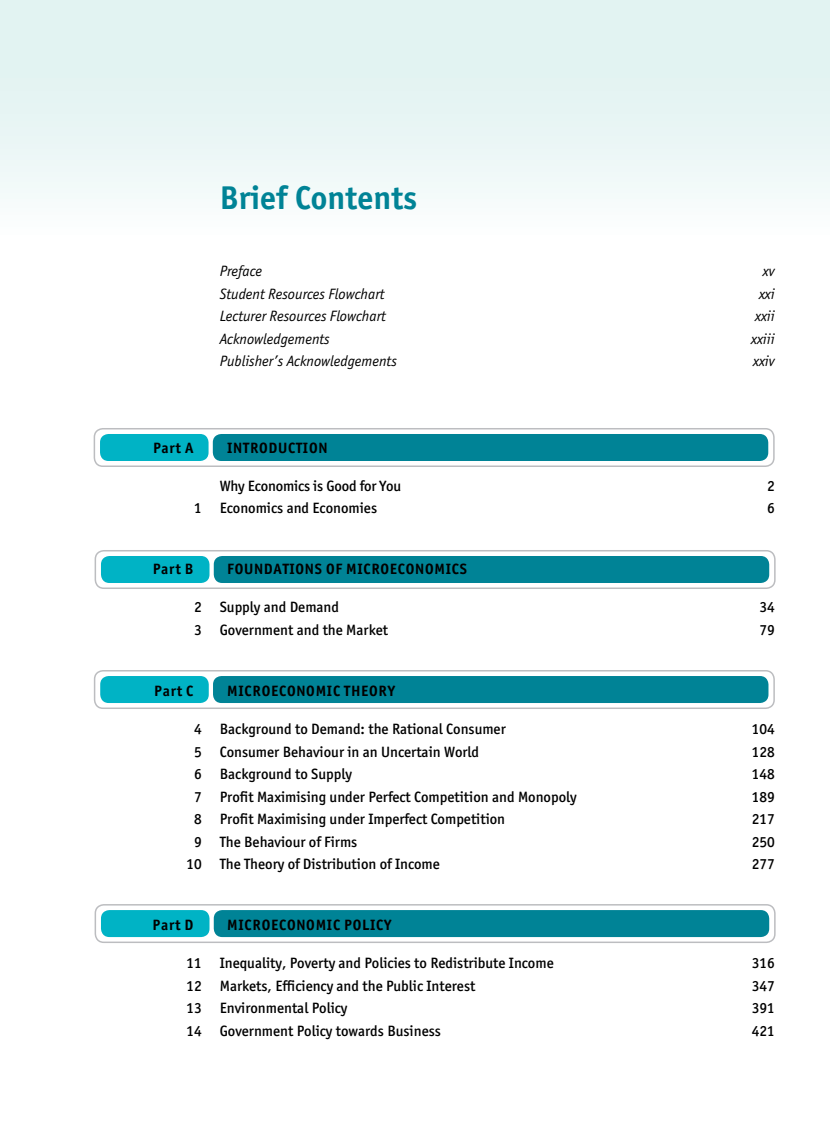
<style>
.page{position:relative;width:830px;height:1127px;background:#fff}
.page>*{position:absolute;margin:0;border:0;box-sizing:border-box;transform-origin:0 0}
.t1{font:700 33px "Officina Sans ITC Pro";color:#008396}
.t2{font:500 15px "Officina Sans ITC Pro";color:#000}
.t3{font:italic 15px "Officina Sans ITC Pro";color:#000}
.t4{font:700 15px "Officina Sans ITC Pro";letter-spacing:.05em;color:#000}
</style>
<div class="page">
<div style="left:0;top:0;width:829px;height:234px;background:linear-gradient(to bottom,#dcf0ef,#f8fcfc)"></div>
<div style="left:95px;top:905px;width:679px;height:37px;background:linear-gradient(to right,#f9fdfd,#f9fcfc);border-radius:9px"></div>
<div style="left:94px;top:904px;width:681px;height:39px;border:2px solid #bcbdc0;border-radius:9px"></div>
<div style="left:101px;top:910px;width:108px;height:27px;background:#00b3c5;border-radius:9px"></div>
<div style="left:214px;top:910px;width:554px;height:27px;background:#008396;border-radius:9px"></div>
<div style="left:94px;top:670px;width:680px;height:39px;border:2px solid #bcbdc0;border-radius:9px"></div>
<div style="left:100px;top:676px;width:109px;height:27px;background:#00b3c5;border-radius:9px"></div>
<div style="left:213px;top:676px;width:555px;height:27px;background:#008396;border-radius:9px"></div>
<div style="left:95px;top:550px;width:680px;height:39px;border:2px solid #bcbdc0;border-radius:9px"></div>
<div style="left:101px;top:556px;width:108px;height:27px;background:#00b3c5;border-radius:9px"></div>
<div style="left:214px;top:556px;width:554px;height:27px;background:#008396;border-radius:9px"></div>
<div style="left:94px;top:428px;width:680px;height:39px;border:2px solid #bcbdc0;border-radius:9px"></div>
<div style="left:100px;top:434px;width:108px;height:27px;background:#00b3c5;border-radius:9px"></div>
<div style="left:213px;top:434px;width:554px;height:27px;background:#008396;border-radius:9px"></div>
<h1 class="t1" style="left:220px;top:177px;width:199px">BRIEF CONTENTS</h1>
<p class="t3" style="left:220px;top:263px;width:44px">Preface</p>
<p class="t3" style="left:762px;top:263px;width:13px">xv</p>
<p class="t3" style="left:220px;top:285px;width:166px">Student Resources Flowchart</p>
<p class="t3" style="left:758px;top:285px;width:17px">xxi</p>
<p class="t3" style="left:220px;top:308px;width:167px">Lecturer Resources Flowchart</p>
<p class="t3" style="left:754px;top:308px;width:21px">xxii</p>
<p class="t3" style="left:220px;top:330px;width:111px">Acknowledgements</p>
<p class="t3" style="left:751px;top:330px;width:25px">xxiii</p>
<p class="t3" style="left:220px;top:353px;width:178px">Publisher’s Acknowledgements</p>
<p class="t3" style="left:752px;top:353px;width:23px">xxiv</p>
<p class="t4" style="left:153px;top:438px;width:42px">PART A</p>
<p class="t4" style="left:227px;top:438px;width:102px">INTRODUCTION</p>
<p class="t2" style="left:220px;top:477px;width:183px">Why Economics is Good for You</p>
<p class="t2" style="left:766px;top:477px;width:9px">2</p>
<p class="t2" style="left:194px;top:499px;width:184px">1 Economics and Economies</p>
<p class="t2" style="left:766px;top:499px;width:9px">6</p>
<p class="t4" style="left:153px;top:560px;width:42px">PART B</p>
<p class="t4" style="left:227px;top:560px;width:241px">FOUNDATIONS OF MICROECONOMICS</p>
<p class="t2" style="left:194px;top:598px;width:146px">2 Supply and Demand</p>
<p class="t2" style="left:759px;top:598px;width:17px">34</p>
<p class="t2" style="left:194px;top:621px;width:195px">3 Government and the Market</p>
<p class="t2" style="left:759px;top:621px;width:17px">79</p>
<p class="t4" style="left:154px;top:681px;width:41px">PART C</p>
<p class="t4" style="left:227px;top:681px;width:169px">MICROECONOMIC THEORY</p>
<p class="t2" style="left:194px;top:720px;width:313px">4 Background to Demand: the Rational Consumer</p>
<p class="t2" style="left:751px;top:720px;width:24px">104</p>
<p class="t2" style="left:194px;top:742px;width:286px">5 Consumer Behaviour in an Uncertain World</p>
<p class="t2" style="left:751px;top:742px;width:24px">128</p>
<p class="t2" style="left:194px;top:765px;width:159px">6 Background to Supply</p>
<p class="t2" style="left:751px;top:765px;width:24px">148</p>
<p class="t2" style="left:194px;top:787px;width:384px">7 Profit Maximising under Perfect Competition and Monopoly</p>
<p class="t2" style="left:751px;top:787px;width:24px">189</p>
<p class="t2" style="left:194px;top:810px;width:312px">8 Profit Maximising under Imperfect Competition</p>
<p class="t2" style="left:751px;top:810px;width:24px">217</p>
<p class="t2" style="left:194px;top:832px;width:165px">9 The Behaviour of Firms</p>
<p class="t2" style="left:751px;top:832px;width:24px">250</p>
<p class="t2" style="left:186px;top:855px;width:255px">10 The Theory of Distribution of Income</p>
<p class="t2" style="left:751px;top:855px;width:24px">277</p>
<p class="t4" style="left:152px;top:915px;width:42px">PART D</p>
<p class="t4" style="left:227px;top:915px;width:165px">MICROECONOMIC POLICY</p>
<p class="t2" style="left:186px;top:954px;width:368px">11 Inequality, Poverty and Policies to Redistribute Income</p>
<p class="t2" style="left:751px;top:954px;width:24px">316</p>
<p class="t2" style="left:186px;top:976px;width:290px">12 Markets, Efficiency and the Public Interest</p>
<p class="t2" style="left:751px;top:976px;width:24px">347</p>
<p class="t2" style="left:186px;top:999px;width:162px">13 Environmental Policy</p>
<p class="t2" style="left:751px;top:999px;width:24px">391</p>
<p class="t2" style="left:186px;top:1021px;width:256px">14 Government Policy towards Business</p>
<p class="t2" style="left:751px;top:1021px;width:24px">421</p>
</div>
